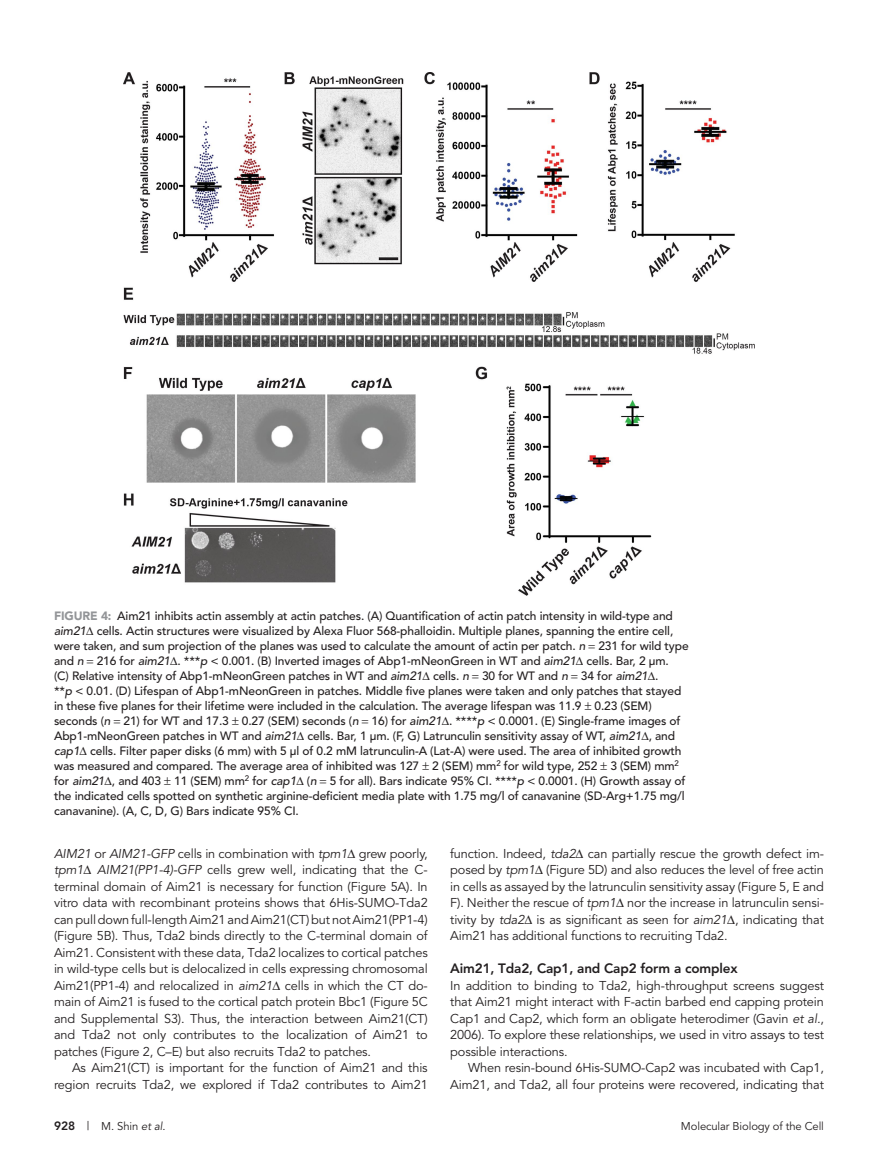
<style>
.page{position:relative;width:878px;height:1175px;background:#fff}
.page>*{position:absolute;margin:0;border:0;box-sizing:border-box;transform-origin:0 0}
.t1{font:800 13.5px "Avenir";letter-spacing:-.01em;color:#231f20}
.ParaFL{font:12.75px/16.5px "Avenir";letter-spacing:-.01em;color:#231f20;text-align:justify}
.Para{font:12.75px/16.5px "Avenir";letter-spacing:-.01em;color:#231f20;text-align:right}
.FigCaption_35_5p{font:500 12px/15px "Avenir";letter-spacing:-.01em;color:#231f20}
.t2{font:11.25px "Avenir";letter-spacing:-.01em;color:#231f20}
.s1{font-weight:900;color:#939598}
.s2{font-style:italic}
.s3{font-weight:800;font-size:12px}
.s4{font-size:12px}
</style>
<div class="page">
<img style="left:124px;top:72px;width:630px;height:524px">
<p class="FigCaption_35_5p" style="left:54px;top:608px;width:636px"><span class="s1">FIGURE 4:</span> Aim21 inhibits actin assembly at actin patches. (A) Quantification of actin patch intensity in wild-type and <span class="s2">aim21</span> cells. Actin structures were visualized by Alexa Fluor 568-phalloidin. Multiple planes, spanning the entire cell, were taken, and sum projection of the planes was used to calculate the amount of actin per patch. <span class="s2">n</span> 231 for wild type and <span class="s2">n</span> 216 for <span class="s2">aim21</span> . ***<span class="s2">p</span> &lt; 0.001. (B) Inverted images of Abp1-mNeonGreen in WT and <span class="s2">aim21</span> cells. Bar, 2 μm.<br>(C) Relative intensity of Abp1-mNeonGreen patches in WT and <span class="s2">aim21</span>∆ cells. <span class="s2">n</span> 30 for WT and <span class="s2">n</span> 34 for <span class="s2">aim21</span> .<br>**<span class="s2">p</span> &lt; 0.01. (D) Lifespan of Abp1-mNeonGreen in patches. Middle five planes were taken and only patches that stayed in these five planes for their lifetime were included in the calculation. The average lifespan was 11.9 0.23 (SEM) seconds (<span class="s2">n</span> 21) for WT and 17.3 0.27 (SEM) seconds (<span class="s2">n</span> 16) for <span class="s2">aim21</span> . ****<span class="s2">p</span> &lt; 0.0001. (E) Single-frame images of Abp1-mNeonGreen patches in WT and <span class="s2">aim21</span> cells. Bar, 1 μm. (F, G) Latrunculin sensitivity assay of WT, <span class="s2">aim21</span> , and <span class="s2">cap1</span> cells. Filter paper disks (6 mm) with 5 μl of 0.2 mM latrunculin-A (Lat-A) were used. The area of inhibited growth was measured and compared. The average area of inhibited was 127 2 (SEM) mm<sup>2</sup> for wild type, 252 3 (SEM) mm<sup>2 </sup>for <span class="s2">aim21</span> , and 403 11 (SEM) mm<sup>2</sup> for <span class="s2">cap1</span> (<span class="s2">n</span> 5 for all). Bars indicate 95% CI. ****<span class="s2">p</span> &lt; 0.0001. (H) Growth assay of the indicated cells spotted on synthetic arginine-deficient media plate with 1.75 mg/l of canavanine (SD-Arg+1.75 mg/l canavanine). (A, C, D, G) Bars indicate 95% CI.</p>
<p class="ParaFL" style="left:54px;top:845px;width:375px"><span class="s2">AIM21</span> or <span class="s2">AIM21-GFP</span> cells in combination with <span class="s2">tpm1</span>∆ grew poorly, <span class="s2">tpm1</span>∆ <span class="s2">AIM21(PP1-4)-GFP</span> cells grew well, indicating that the C&shy;terminal domain of Aim21 is necessary for function (Figure 5A). In vitro data with recombinant proteins shows that 6His-SUMO-Tda2 can pull down full-length Aim21 and Aim21(CT) but not Aim21(PP1-4) (Figure 5B). Thus, Tda2 binds directly to the C-terminal domain of Aim21. Consistent with these data, Tda2 localizes to cortical patches in wild-type cells but is delocalized in cells expressing chromosomal Aim21(PP1-4) and relocalized in <span class="s2">aim21</span>∆ cells in which the CT do&shy;main of Aim21 is fused to the cortical patch protein Bbc1 (Figure 5C and Supplemental S3). Thus, the interaction between Aim21(CT) and Tda2 not only contributes to the localization of Aim21 to patches (Figure 2, C–E) but also recruits Tda2 to patches.</p>
<p class="Para" style="left:54px;top:1060px;width:375px">As Aim21(CT) is important for the function of Aim21 and this region recruits Tda2, we explored if Tda2 contributes to Aim21</p>
<p class="Para" style="left:450px;top:845px;width:375px;text-align:justify">function. Indeed, <span class="s2">tda2</span>∆ can partially rescue the growth defect im&shy;posed by <span class="s2">tpm1</span>∆ (Figure 5D) and also reduces the level of free actin in cells as assayed by the latrunculin sensitivity assay (Figure 5, E and F). Neither the rescue of <span class="s2">tpm1</span>∆ nor the increase in latrunculin sensi&shy;tivity by <span class="s2">tda2</span>∆ is as significant as seen for <span class="s2">aim21</span>∆, indicating that Aim21 has additional functions to recruiting Tda2.</p>
<h2 class="t1" style="left:450px;top:960px;width:289px">Aim21, Tda2, Cap1, and Cap2 form a complex</h2>
<p class="ParaFL" style="left:450px;top:977px;width:375px">In addition to binding to Tda2, high-throughput screens suggest that Aim21 might interact with F-actin barbed end capping protein Cap1 and Cap2, which form an obligate heterodimer (Gavin <span class="s2">et al.</span>, 2006). To explore these relationships, we used in vitro assays to test possible interactions.</p>
<p class="Para" style="left:450px;top:1060px;width:375px">When resin-bound 6His-SUMO-Cap2 was incubated with Cap1,<br>Aim21, and Tda2, all four proteins were recovered, indicating that</p>
<p class="t2" style="left:54px;top:1119px;width:113px"><span class="s3">928</span> <span class="s4">|</span> M. Shin <span class="s2">et al</span>.</p>
<p class="t2" style="left:681px;top:1119px;width:144px">Molecular Biology of the Cell</p>
</div>
